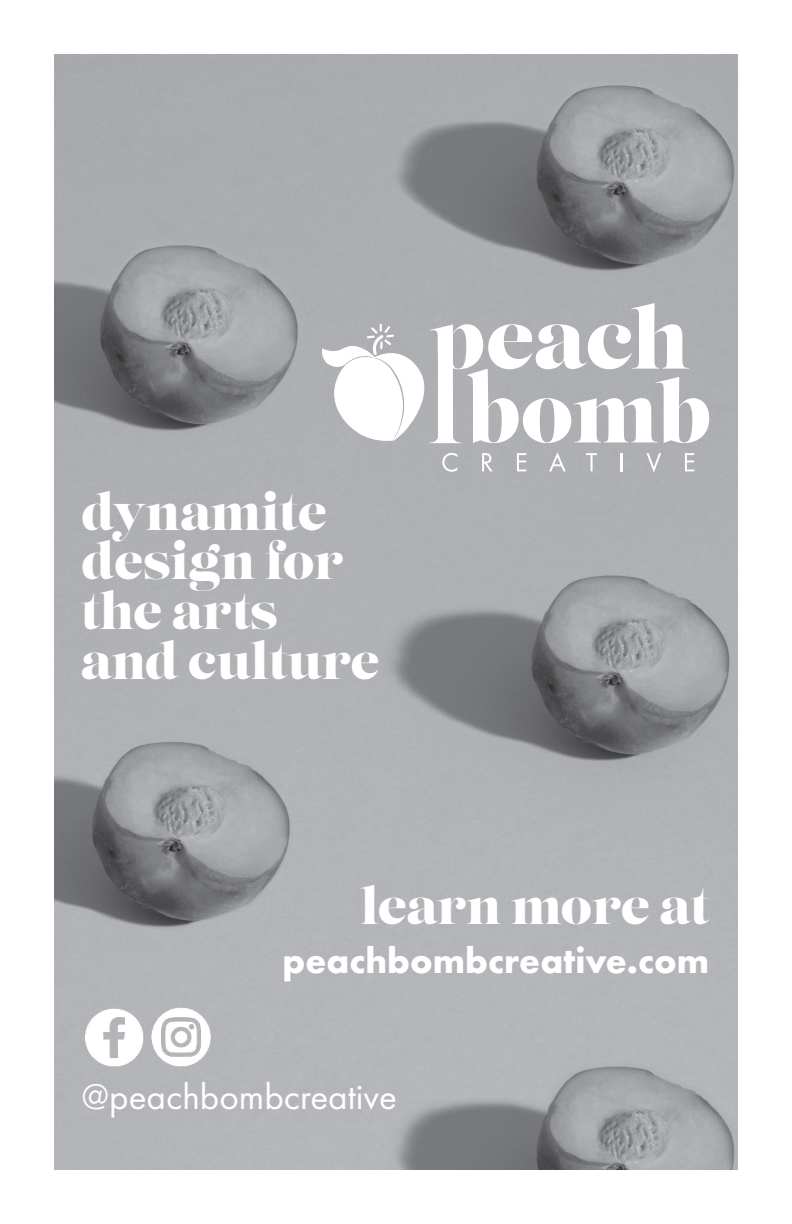
<style>
.page{position:relative;width:792px;height:1224px;background:#fff}
.page>*{position:absolute;margin:0;border:0;box-sizing:border-box;transform-origin:0 0}
.t1{font:49.6px/49.6px "Lust";color:#fff}
.t2{font:700 37.2px "Futura PT";color:#fff}
.t3{font:37.2px "Futura PT";color:#fff}
</style>
<div class="page">
<img style="left:54px;top:54px;width:684px;height:1116px">
<svg style="left:442px;top:453px;width:15px;height:18px"></svg>
<svg style="left:482px;top:453px;width:11px;height:18px"></svg>
<svg style="left:517px;top:453px;width:9px;height:18px"></svg>
<svg style="left:549px;top:452px;width:17px;height:19px"></svg>
<svg style="left:586px;top:453px;width:11px;height:18px"></svg>
<svg style="left:621px;top:453px;width:2px;height:18px"></svg>
<svg style="left:646px;top:453px;width:15px;height:18px"></svg>
<svg style="left:685px;top:453px;width:9px;height:18px"></svg>
<svg style="left:322px;top:303px;width:387px;height:140px"></svg>
<img style="left:149px;top:1006px;width:64px;height:64px">
<img style="left:81px;top:1006px;width:64px;height:64px">
<p class="t1" style="left:81px;top:490px;width:300px">dynamite design for the arts and culture</p>
<p class="t1" style="left:361px;top:884px;width:350px">learn more at</p>
<p class="t2" style="left:283px;top:937px;width:428px">peachbombcreative.com</p>
<p class="t3" style="left:82px;top:1075px;width:317px">@peachbombcreative</p>
</div>
